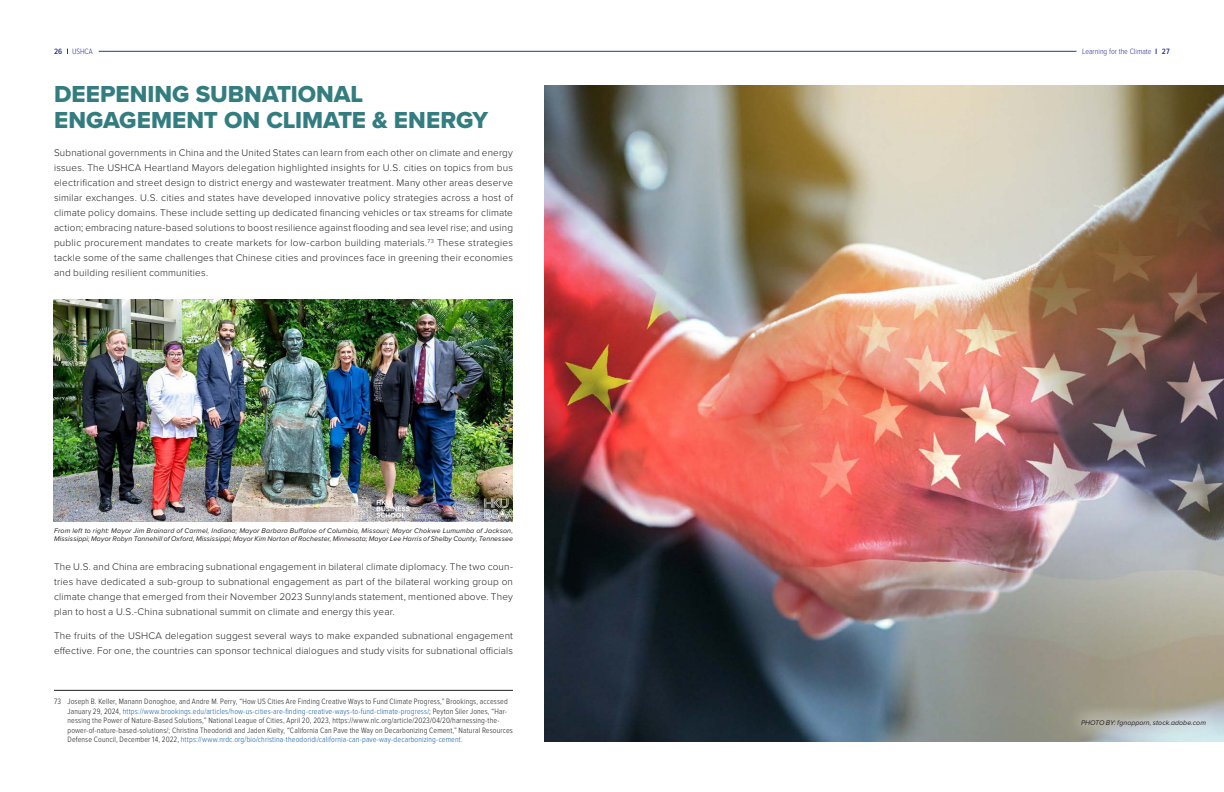
<style>
.page{position:relative;width:1224px;height:792px;background:#fff}
.page>*{position:absolute;margin:0;border:0;box-sizing:border-box;transform-origin:0 0}
.Section_Title{font:24px/26px "Proxima Nova Extrabld";color:#337d80}
.Body_Text_JUSTIFIED{font:300 10px/15px "Proxima Nova";letter-spacing:.015em;color:#231f20;text-align:justify}
.Footnote_RULE_ABOVE{font:300 8px/9.6px "Proxima Nova Cond";letter-spacing:.015em;color:#231f20}
.t1{font:300 8px "Proxima Nova Cond";color:#2c3691}
.t2{font:600 8px "Proxima Nova Cond";color:#2c3691}
.CAPTIONS{font:italic 7px/8px "Proxima Nova";letter-spacing:.02em;color:#231f20}
.s1{font-weight:600}
.s2{color:#175d9e}
</style>
<div class="page">
<hr style="left:99px;top:51px;width:977px;height:1px;background:#2c3691">
<hr style="left:54px;top:690px;width:459px;height:1px;background:#231f20">
<img style="left:544px;top:86px;width:680px;height:656px">
<div style="left:1066px;top:703px;width:155px;height:39px;background:#fff;opacity:.85"></div>
<img style="left:54px;top:299px;width:459px;height:223px">
<p class="t1" style="left:54px;top:45px;width:40px"><span class="s1">26</span> USHCA</p>
<p class="t1" style="left:1082px;top:45px;width:71px">Learning for the Climate</p>
<p class="t2" style="left:1162px;top:45px;width:9px">27</p>
<p class="Section_Title" style="left:54px;top:80px;width:436px">DEEPENING SUBNATIONAL<br>ENGAGEMENT ON CLIMATE &amp; ENERGY</p>
<p class="Body_Text_JUSTIFIED" style="left:54px;top:145px;width:461px">Subnational governments in China and the United States can learn from each other on climate and energy issues. The USHCA Heartland Mayors delegation highlighted insights for U.S. cities on topics from bus electrification and street design to district energy and wastewater treatment. Many other areas deserve similar exchanges. U.S. cities and states have developed innovative policy strategies across a host of climate policy domains. These include setting up dedicated financing vehicles or tax streams for climate action; embracing nature-based solutions to boost resilience against flooding and sea level rise; and using public procurement mandates to create markets for low-carbon building materials.<sup>73</sup> These strategies tackle some of the same challenges that Chinese cities and provinces face in greening their economies and building resilient communities.</p>
<p class="CAPTIONS" style="left:54px;top:526px;width:461px">From left to right: Mayor Jim Brainard of Carmel, Indiana; Mayor Barbara Buffaloe of Columbia, Missouri; Mayor Chokwe Lumumba of Jackson,<br>Mississippi; Mayor Robyn Tannehill of Oxford, Mississippi; Mayor Kim Norton of Rochester, Minnesota; Mayor Lee Harris of Shelby County, Tennessee</p>
<p class="Body_Text_JUSTIFIED" style="left:54px;top:559px;width:461px">The U.S. and China are embracing subnational engagement in bilateral climate diplomacy. The two coun&shy;tries have dedicated a sub-group to subnational engagement as part of the bilateral working group on climate change that emerged from their November 2023 Sunnylands statement, mentioned above. They plan to host a U.S.-China subnational summit on climate and energy this year.</p>
<p class="Body_Text_JUSTIFIED" style="left:54px;top:628px;width:461px">The fruits of the USHCA delegation suggest several ways to make expanded subnational engagement effective. For one, the countries can sponsor technical dialogues and study visits for subnational officials</p>
<p class="Footnote_RULE_ABOVE" style="left:68px;top:696px;width:447px;text-indent:-14px">73 Joseph B. Keller, Manann Donoghoe, and Andre M. Perry, “How US Cities Are Finding Creative Ways to Fund Climate Progress,” Brookings, accessed January 29, 2024, <span class="s2">https://www.brookings.edu/articles/how-us-cities-are-finding-creative-ways-to-fund-climate-progress/</span>; Peyton Siler Jones, “Har&shy;nessing the Power of Nature-Based Solutions,” National League of Cities, April 20, 2023, https://www.nlc.org/article/2023/04/20/harnessing-the&shy;power-of-nature-based-solutions/; Christina Theodoridi and Jaden Kielty, “California Can Pave the Way on Decarbonizing Cement,” Natural Resources Defense Council, December 14, 2022, <span class="s2">https://www.nrdc.org/bio/christina-theodoridi/california-can-pave-way-decarbonizing-cement.</span></p>
<p class="CAPTIONS" style="left:1081px;top:718px;width:126px">PHOTO BY: fgnopporn, stock.adobe.com</p>
</div>
